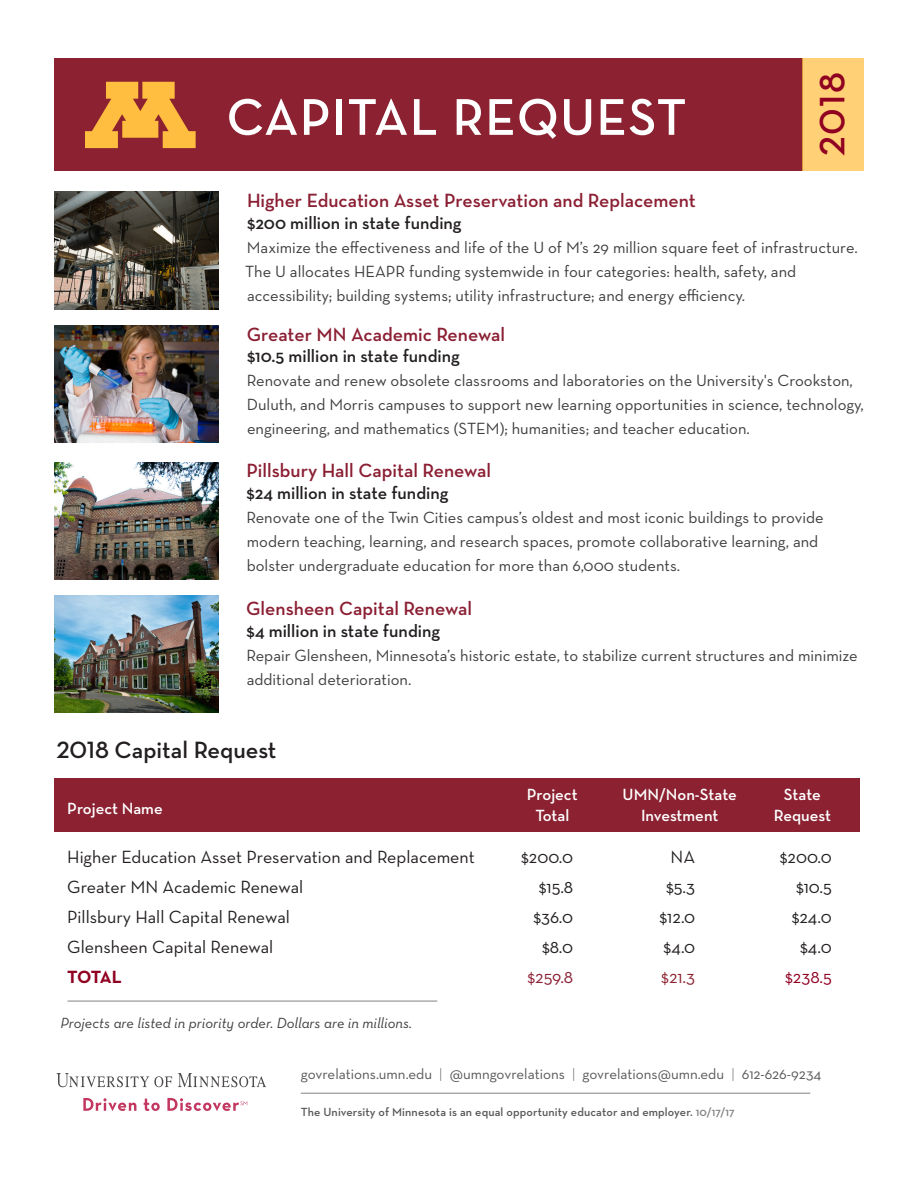
<style>
.page{position:relative;width:918px;height:1188px;background:#fff}
.page>*{position:absolute;margin:0;border:0;box-sizing:border-box;transform-origin:0 0}
.t1{font:600 52.5px "Neutraface Text";letter-spacing:.02em;color:#fff}
.t2{font:600 36px "Neutraface Text";color:#900021}
.t3{font:600 24px "Neutraface Text";color:#231f20}
.Request_Name{font:600 19.5px "Neutraface Text";color:#8b1f33}
.t4{font:18px "Neutraface Text";color:#231f20}
.money_in_state_fundi{font:600 18px "Neutraface Text";color:#231f20}
.t5{font:18px "Neutraface Text";color:#8b1f33}
.t6{font:18px "Neutraface Text";color:#900021}
.t7{font:700 18px "Neutraface Text";letter-spacing:-.04em;color:#900021}
.t8{font:18px "Neutraface Text";color:#8d2431}
.body_text{font:16.5px/24px "Neutraface Text";color:#3e3e3f}
.t9{font:600 16.5px/21px "Neutraface Text";letter-spacing:-.005em;color:#fff;text-align:center}
.t10{font:15px "Neutraface Text";color:#57585a}
.body_text-2{font:italic 15px "Neutraface Text";color:#3e3e3f}
.t11{font:600 12px "Neutraface Text";letter-spacing:.01em;color:#57585a}
.s1{font-weight:300}
.s2{color:#808285}
</style>
<div class="page">
<div style="left:54px;top:55px;width:749px;height:117px;background:#8b2131"></div>
<img style="left:55px;top:192px;width:164px;height:117px">
<img style="left:54px;top:326px;width:165px;height:117px">
<svg style="left:85px;top:82px;width:111px;height:66px"></svg>
<div style="left:803px;top:54px;width:61px;height:126px;background:#ffd075"></div>
<div style="left:54px;top:779px;width:806px;height:53px;background:#8b2131"></div>
<hr style="left:68px;top:1001px;width:369px;height:1px;background:#808285">
<img style="left:54px;top:462px;width:164px;height:117px">
<hr style="left:301px;top:1093px;width:509px;height:1px;background:#808285">
<svg style="left:178px;top:1073px;width:88px;height:14px"></svg>
<svg style="left:56px;top:1073px;width:116px;height:14px"></svg>
<svg style="left:83px;top:1098px;width:53px;height:13px"></svg>
<svg style="left:144px;top:1099px;width:16px;height:12px"></svg>
<svg style="left:167px;top:1098px;width:80px;height:13px"></svg>
<div style="left:1px;top:172px;width:902px;height:14px;background:#fff"></div>
<div style="left:0;top:43px;width:918px;height:14px;background:#fff"></div>
<img style="left:54px;top:595px;width:164px;height:118px">
<p class="t1" style="left:226px;top:84px;width:462px">CAPITAL REQUEST</p>
<p class="t2" style="left:810px;top:156px;width:85px;rotate:-90deg">2018</p>
<p class="Request_Name" style="left:247px;top:188px;width:450px">Higher Education Asset Preservation and Replacement</p>
<p class="money_in_state_fundi" style="left:247px;top:211px;width:216px">$200 million in state funding</p>
<p class="body_text" style="left:245px;top:235px;width:614px">Maximize the effectiveness and life of the U of M’s 29 million square feet of infrastructure.<br>The U allocates HEAPR funding systemwide in four categories: health, safety, and accessibility; building systems; utility infrastructure; and energy efficiency.</p>
<p class="Request_Name" style="left:247px;top:322px;width:260px">Greater MN Academic Renewal</p>
<p class="money_in_state_fundi" style="left:247px;top:345px;width:214px">$10.5 million in state funding</p>
<p class="body_text" style="left:247px;top:369px;width:618px">Renovate and renew obsolete classrooms and laboratories on the University's Crookston,<br>Duluth, and Morris campuses to support new learning opportunities in science, technology, engineering, and mathematics (STEM); humanities; and teacher education.</p>
<p class="Request_Name" style="left:247px;top:458px;width:246px">Pillsbury Hall Capital Renewal</p>
<p class="money_in_state_fundi" style="left:247px;top:482px;width:203px">$24 million in state funding</p>
<p class="body_text" style="left:246px;top:505px;width:579px">Renovate one of the Twin Cities campus’s oldest and most iconic buildings to provide modern teaching, learning, and research spaces, promote collaborative learning, and bolster undergraduate education for more than 6,000 students.</p>
<p class="Request_Name" style="left:246px;top:596px;width:227px">Glensheen Capital Renewal</p>
<p class="money_in_state_fundi" style="left:247px;top:620px;width:195px">$4 million in state funding</p>
<p class="body_text" style="left:246px;top:643px;width:613px">Repair Glensheen, Minnesota’s historic estate, to stabilize current structures and minimize additional deterioration.</p>
<p class="t3" style="left:56px;top:735px;width:222px">2018 Capital Request</p>
<p class="t9" style="left:67px;top:798px;width:97px">Project Name</p>
<p class="t4" style="left:67px;top:845px;width:409px">Higher Education Asset Preservation and Replacement</p>
<p class="t4" style="left:67px;top:875px;width:237px">Greater MN Academic Renewal</p>
<p class="t4" style="left:67px;top:905px;width:224px">Pillsbury Hall Capital Renewal</p>
<p class="t4" style="left:67px;top:935px;width:208px">Glensheen Capital Renewal</p>
<p class="t7" style="left:67px;top:965px;width:56px">TOTAL</p>
<p class="body_text-2" style="left:60px;top:1014px;width:353px">Projects are listed in priority order. Dollars are in millions.</p>
<p class="t9" style="left:527px;top:784px;width:52px">Project<br>Total</p>
<p class="t9" style="left:623px;top:784px;width:116px">UMN/Non-State</p>
<p class="t9" style="left:641px;top:805px;width:79px">Investment</p>
<p class="t4" style="left:521px;top:845px;width:53px">$200.0</p>
<p class="t4" style="left:539px;top:875px;width:36px">$15.8</p>
<p class="t4" style="left:533px;top:905px;width:41px">$36.0</p>
<p class="t4" style="left:542px;top:935px;width:33px">$8.0</p>
<p class="t5" style="left:527px;top:965px;width:47px">$259.8</p>
<p class="t4" style="left:671px;top:845px;width:26px">NA</p>
<p class="t4" style="left:666px;top:875px;width:31px">$5.3</p>
<p class="t4" style="left:660px;top:905px;width:37px">$12.0</p>
<p class="t4" style="left:663px;top:935px;width:33px">$4.0</p>
<p class="t8" style="left:661px;top:965px;width:35px">$21.3</p>
<p class="t9" style="left:774px;top:784px;width:58px">State<br>Request</p>
<p class="t4" style="left:780px;top:845px;width:53px">$200.0</p>
<p class="t4" style="left:796px;top:875px;width:37px">$10.5</p>
<p class="t4" style="left:792px;top:905px;width:42px">$24.0</p>
<p class="t4" style="left:800px;top:935px;width:33px">$4.0</p>
<p class="t6" style="left:785px;top:965px;width:48px">$238.5</p>
<p class="t10" style="left:301px;top:1064px;width:522px">govrelations.umn.edu <span class="s1">|</span> @umngovrelations <span class="s1">|</span> govrelations@umn.edu <span class="s1">|</span> 612-626-9234</p>
<p class="t11" style="left:301px;top:1104px;width:436px">The University of Minnesota is an equal opportunity educator and employer. <span class="s2">10/17/17</span></p>
</div>
